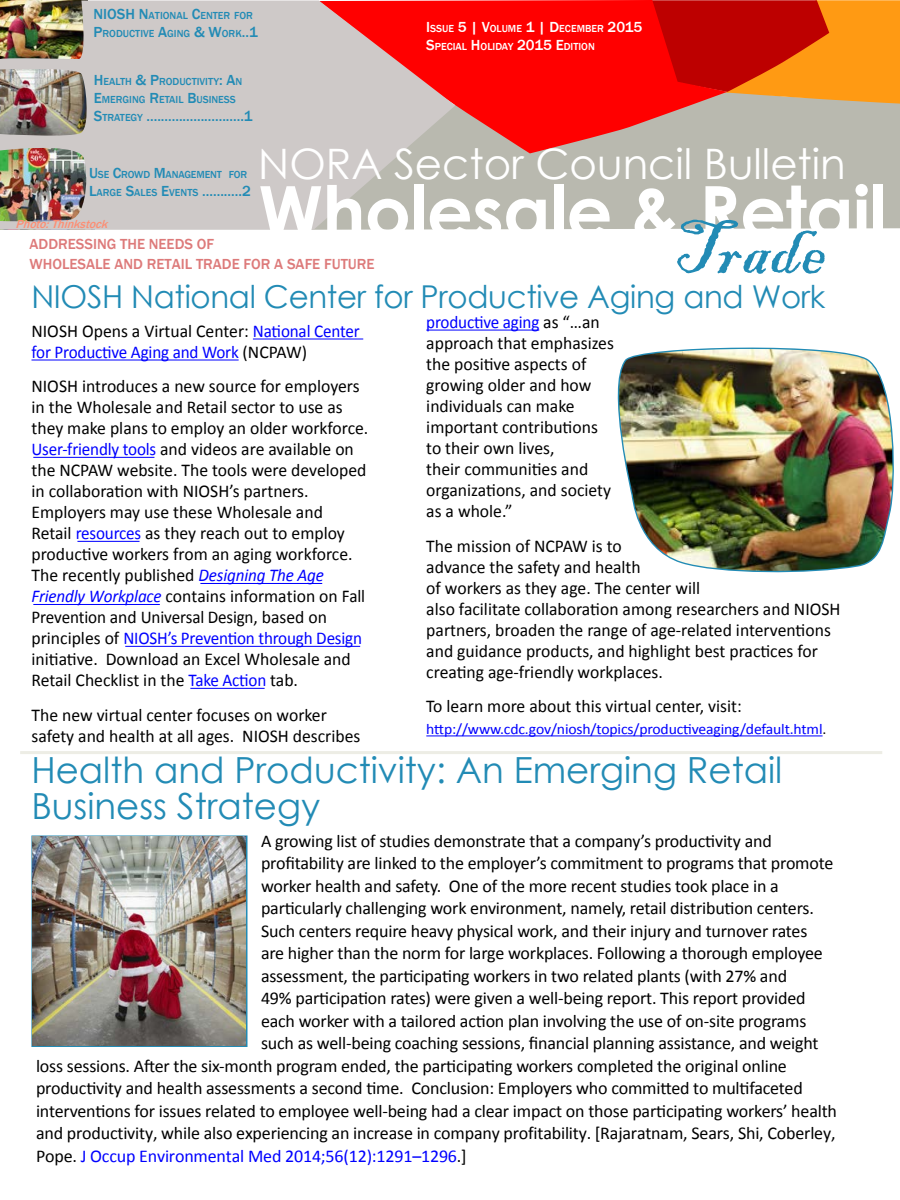
<style>
.page{position:relative;width:900px;height:1200px;background:#fff}
.page>*{position:absolute;margin:0;border:0;box-sizing:border-box;transform-origin:0 0}
.t1{font:79.5px "Blackadder ITC";color:#228bb5}
.t2{font:700 72px "Century Gothic";letter-spacing:-.01em;color:#fff}
.t3{font:42px "Century Gothic";color:#fff}
.t4{font:36px/36px "Century Gothic";color:#228bb5}
.t5{font:31.5px "Century Gothic";letter-spacing:-.01em;color:#228bb5}
.t6{font:18px/21px "Calibri";letter-spacing:-.01em;color:#000}
.t7{font:18px/21px "Calibri";letter-spacing:-.01em;color:#00f;scale:.95 1}
.t8{font:18px "Calibri";letter-spacing:-.01em;color:#00f}
.Title_Index_-_Paragr{font:500 15px "Franklin Gothic";color:#228bb5}
.t9{font:15px "Calibri";letter-spacing:-.01em;color:#00f;scale:1.04 1}
.t10{font:500 15px "Franklin Gothic";color:#dd7a7a}
.t11{font:italic 500 12px "Franklin Gothic";color:#fc8e74}
.Title_Index_-_Paragr-2{font:500 10.5px/18px "Franklin Gothic";color:#228bb5}
.t12{font:500 10.5px/18px "Franklin Gothic";color:#fff}
.Title_Index_-_Paragr-3{font:500 10.5px/18px "Franklin Gothic";color:#228bb5}
.s1{font-size:15px}
.s2{font-size:10.5px}
.s3{color:#000}
.s4{color:#00f}
.s5{font-style:italic;color:#00f}
</style>
<div class="page">
<div style="left:455px;top:105px;width:445px;height:125px;background:#b9b9af"></div>
<svg style="left:727px;top:0;width:173px;height:105px;background:#e36616"></svg>
<svg style="left:343px;top:0;width:384px;height:153px;background:#ea211f"></svg>
<img style="left:0;top:1px;width:455px;height:229px">
<div style="left:31px;top:836px;width:217px;height:211px;border:3px solid #228bb5"></div>
<hr style="left:426px;top:330px;width:113px;height:1px;background:#00f">
<hr style="left:426px;top:736px;width:397px;height:1px;background:#00f">
<hr style="left:253px;top:339px;width:110px;height:1px;background:#00f">
<hr style="left:32px;top:360px;width:207px;height:1px;background:#00f">
<hr style="left:190px;top:688px;width:75px;height:1px;background:#00f">
<hr style="left:125px;top:646px;width:235px;height:1px;background:#00f">
<hr style="left:33px;top:604px;width:127px;height:1px;background:#00f">
<hr style="left:200px;top:583px;width:122px;height:1px;background:#00f">
<hr style="left:77px;top:541px;width:63px;height:1px;background:#00f">
<hr style="left:33px;top:457px;width:121px;height:1px;background:#00f">
<img style="left:617px;top:349px;width:277px;height:222px">
<hr style="left:20px;top:751px;width:862px;height:3px;background:#edede5">
<img style="left:33px;top:837px;width:213px;height:209px">
<p class="Title_Index_-_Paragr-3" style="left:94px;top:7px;width:166px"><span class="s1">NIOSH N</span>ATIONAL <span class="s1">C</span>ENTER FOR<br><span class="s1">P</span>RODUCTIVE <span class="s1">A</span>GING <span class="s1">&amp; W</span>ORK<span class="s1">..1</span></p>
<p class="Title_Index_-_Paragr-2" style="left:94px;top:73px;width:149px"><span class="s1">H</span>EALTH <span class="s1">&amp; P</span>RODUCTIVITY<span class="s1">: A</span>N<br><span class="s1">E</span>MERGING <span class="s1">R</span>ETAIL <span class="s1">B</span>USIN ESS</p>
<p class="Title_Index_-_Paragr" style="left:94px;top:107px;width:160px">S<span class="s2">TRATEGY</span> ...........................1</p>
<p class="t12" style="left:426px;top:19px;width:218px"><span class="s1">I</span>SSUE <span class="s1">5 | V</span>OLUME <span class="s1">1 | D</span>ECEMBER <span class="s1">2015<br>S</span>PECIAL <span class="s1">H</span>OLIDAY <span class="s1">2015 E</span>DITION</p>
<h3 class="t3" style="left:258px;top:135px;width:589px">NORA Sector Council Bulletin</h3>
<h2 class="t2" style="left:258px;top:157px;width:630px">Wholesale &amp; Retail</h2>
<p class="Title_Index_-_Paragr-2" style="left:89px;top:166px;width:160px"><span class="s1">U</span>SE <span class="s1">C</span>ROWD <span class="s1">M</span>ANAGEMENT FOR</p>
<p class="Title_Index_-_Paragr" style="left:89px;top:182px;width:163px">L<span class="s2">ARGE</span> S<span class="s2">ALES</span> E<span class="s2">VENTS</span> ...........2</p>
<h1 class="t1" style="left:673px;top:201px;width:154px">Trade</h1>
<p class="t11" style="left:16px;top:217px;width:97px">Photo:Thinkstock</p>
<p class="t10" style="left:29px;top:235px;width:39px">ADDRESS</p>
<p class="t10" style="left:93px;top:235px;width:123px">ING THE NEEDS OF</p>
<p class="t10" style="left:22px;top:254px;width:72px">UTURE</p>
<p class="t5" style="left:31px;top:275px;width:796px">NIOSH National Center for Productive Aging and Work</p>
<p class="t7" style="left:31px;top:321px;width:347px"><span class="s3">NIOSH Opens a Virtual Center:</span> National Center for Productive Aging and Work <span class="s3">(NCPAW)</span></p>
<p class="t6" style="left:32px;top:376px;width:338px">NIOSH introduces a new source for employers in the Wholesale and Retail sector to use as they make plans to employ an older workforce.<br><span class="s4">User-friendly tools</span> and videos are available on the NCPAW website. The tools were developed in collaboration with NIOSH’s partners.<br>Employers may use these Wholesale and<br>Retail <span class="s4">resources</span> as they reach out to employ productive workers from an aging workforce.<br>The recently published <span class="s5">Designing The Age Friendly Workplace</span> contains information on Fall Prevention and Universal Design, based on principles of <span class="s4">NIOSH’s Prevention through Design </span>initiative. Download an Excel Wholesale and Retail Checklist in the <span class="s4">Take Action</span> tab.</p>
<p class="t6" style="left:32px;top:705px;width:330px">The new virtual center focuses on worker safety and health at all ages. NIOSH describes</p>
<p class="t6" style="left:426px;top:312px;width:189px"><span class="s4">productive aging</span> as “…an approach that emphasizes the positive aspects of growing older and how individuals can make important contributions to their own lives,<br>their communities and organizations, and society as a whole.”</p>
<p class="t6" style="left:426px;top:535px;width:416px">The mission of NCPAW is to<br>advance the safety and health<br>of workers as they age. The center will<br>also facilitate collaboration among researchers and NIOSH partners, broaden the range of age-related interventions and guidance products, and highlight best practices for creating age-friendly workplaces.</p>
<p class="t6" style="left:426px;top:696px;width:317px">To learn more about this virtual center, visit:</p>
<p class="t9" style="left:426px;top:720px;width:386px">http://www.cdc.gov/niosh/topics/productiveaging/default.html<span class="s3">.</span></p>
<h3 class="t4" style="left:31px;top:751px;width:752px">Health and Productivity: An Emerging Retail<br>Business Strategy</h3>
<p class="t6" style="left:261px;top:830px;width:512px">A growing list of studies demonstrate that a company’s productivity and</p>
<p class="t6" style="left:261px;top:853px;width:574px">profitability are linked to the employer’s commitment to programs that promote</p>
<p class="t6" style="left:261px;top:875px;width:519px">worker health and safety. One of the more recent studies took place in a</p>
<p class="t6" style="left:261px;top:898px;width:554px">particularly challenging work environment, namely, retail distribution centers.</p>
<p class="t6" style="left:261px;top:920px;width:548px">Such centers require heavy physical work, and their injury and turnover rates</p>
<p class="t6" style="left:261px;top:943px;width:563px">are higher than the norm for large workplaces. Following a thorough employee</p>
<p class="t6" style="left:261px;top:965px;width:528px">assessment, the participating workers in two related plants (with 27% and</p>
<p class="t6" style="left:261px;top:988px;width:546px">49% participation rates) were given a well-being report. This report provided</p>
<p class="t6" style="left:261px;top:1010px;width:547px">each worker with a tailored action plan involving the use of on-site programs</p>
<p class="t6" style="left:261px;top:1033px;width:559px">such as well-being coaching sessions, financial planning assistance, and weight</p>
<p class="t6" style="left:36px;top:1055px;width:752px">loss sessions. After the six-month program ended, the participating workers completed the original online</p>
<p class="t6" style="left:36px;top:1078px;width:768px">productivity and health assessments a second time. Conclusion: Employers who committed to multifaceted</p>
<p class="t6" style="left:36px;top:1100px;width:803px">interventions for issues related to employee well-being had a clear impact on those participating workers’ health</p>
<p class="t6" style="left:36px;top:1123px;width:801px">and productivity, while also experiencing an increase in company profitability. [Rajaratnam, Sears, Shi, Coberley,</p>
<p class="t8" style="left:36px;top:1144px;width:432px"><span class="s3">Pope.</span> J Occup Environmental Med 2014;56(12):1291–1296<span class="s3">.]</span></p>
</div>
